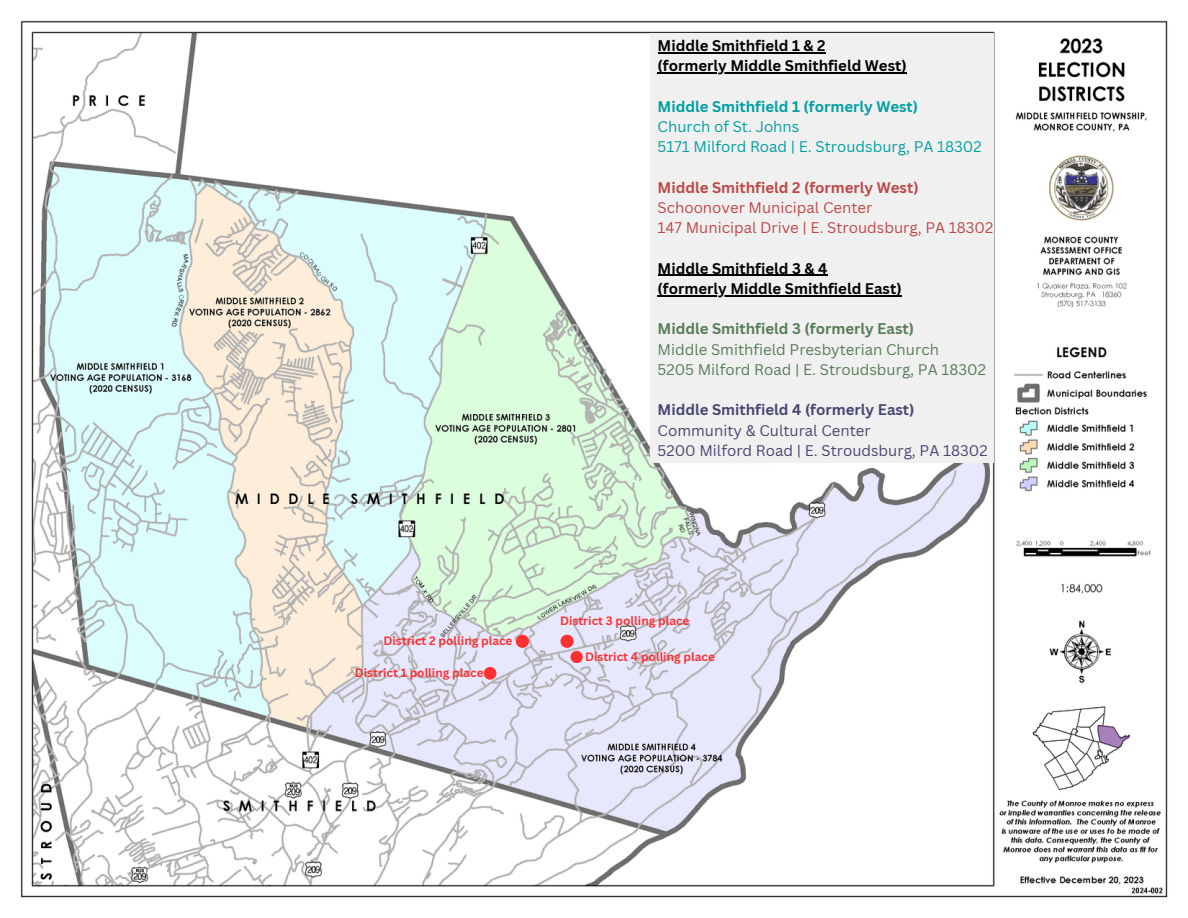
<style>
.page{position:relative;width:1188px;height:918px;background:#fff}
.page>*{position:absolute;margin:0;border:0;box-sizing:border-box;transform-origin:0 0}
.t1{font:700 15px "Canva Sans";color:#000}
.t2{font:15px/20.2px "Canva Sans";color:#567d57}
.t3{font:15px/20.2px "Canva Sans";color:#bd4848}
.t4{font:15px/20.2px "Canva Sans";color:#474772}
.t5{font:15px/20.2px "Canva Sans";color:#009fa4}
.t6{font:700 15px "Canva Sans";color:#009fa4}
.t7{font:700 15px "Canva Sans";color:#bd4848}
.t8{font:700 15px "Canva Sans";color:#567d57}
.t9{font:700 15px "Canva Sans";color:#474772}
.t10{font:700 11.85px "Canva Sans";color:#ff3131}
</style>
<div class="page">
<img style="left:20px;top:20px;width:1148px;height:878px">
<div style="left:484px;top:667px;width:12px;height:13px;background:#ff3131;border-radius:50%"></div>
<div style="left:516px;top:635px;width:13px;height:13px;background:#ff3131;border-radius:50%"></div>
<div style="left:560px;top:635px;width:14px;height:13px;background:#ff3131;border-radius:50%"></div>
<div style="left:570px;top:651px;width:13px;height:12px;background:#ff3131;border-radius:50%"></div>
<div style="left:674px;top:413px;width:98px;height:55px;background:#fefdfc"></div>
<div style="left:650px;top:33px;width:343px;height:430px;background:#f1f0f0"></div>
<hr style="left:658px;top:52px;width:167px;height:1px;background:#000">
<hr style="left:658px;top:72px;width:249px;height:1px;background:#000">
<hr style="left:658px;top:275px;width:169px;height:1px;background:#000">
<hr style="left:658px;top:295px;width:244px;height:1px;background:#000">
<h2 class="t1" style="left:658px;top:35px;width:169px">Middle Smithfield 1 &amp; 2</h2>
<h2 class="t1" style="left:658px;top:55px;width:251px">(formerly Middle Smithfield West)</h2>
<h2 class="t6" style="left:658px;top:96px;width:262px">Middle Smithfield 1 (formerly West)</h2>
<p class="t5" style="left:658px;top:116px;width:326px">Church of St. Johns<br>5171 Milford Road | E. Stroudsburg, PA 18302</p>
<p class="t7" style="left:658px;top:177px;width:263px">Middle Smithfield 2 (formerly West)</p>
<p class="t3" style="left:658px;top:197px;width:337px">Schoonover Municipal Center<br>147 Municipal Drive | E. Stroudsburg, PA 18302</p>
<p class="t1" style="left:658px;top:258px;width:171px">Middle Smithfield 3 &amp; 4</p>
<p class="t1" style="left:658px;top:278px;width:246px">(formerly Middle Smithfield East)</p>
<p class="t8" style="left:658px;top:318px;width:258px">Middle Smithfield 3 (formerly East)</p>
<p class="t2" style="left:658px;top:339px;width:330px">Middle Smithfield Presbyterian Church<br>5205 Milford Road | E. Stroudsburg, PA 18302</p>
<p class="t9" style="left:658px;top:399px;width:258px">Middle Smithfield 4 (formerly East)</p>
<p class="t4" style="left:658px;top:420px;width:331px">Community &amp; Cultural Center<br>5200 Milford Road | E. Stroudsburg, PA 18302</p>
<h2 class="t10" style="left:383px;top:632px;width:131px">District 2 polling place</h2>
<h1 class="t10" style="left:355px;top:664px;width:130px">District 1 polling place</h1>
<h2 class="t10" style="left:560px;top:612px;width:131px">District 3 polling place</h2>
<h1 class="t10" style="left:585px;top:648px;width:131px">District 4 polling place</h1>
</div>
